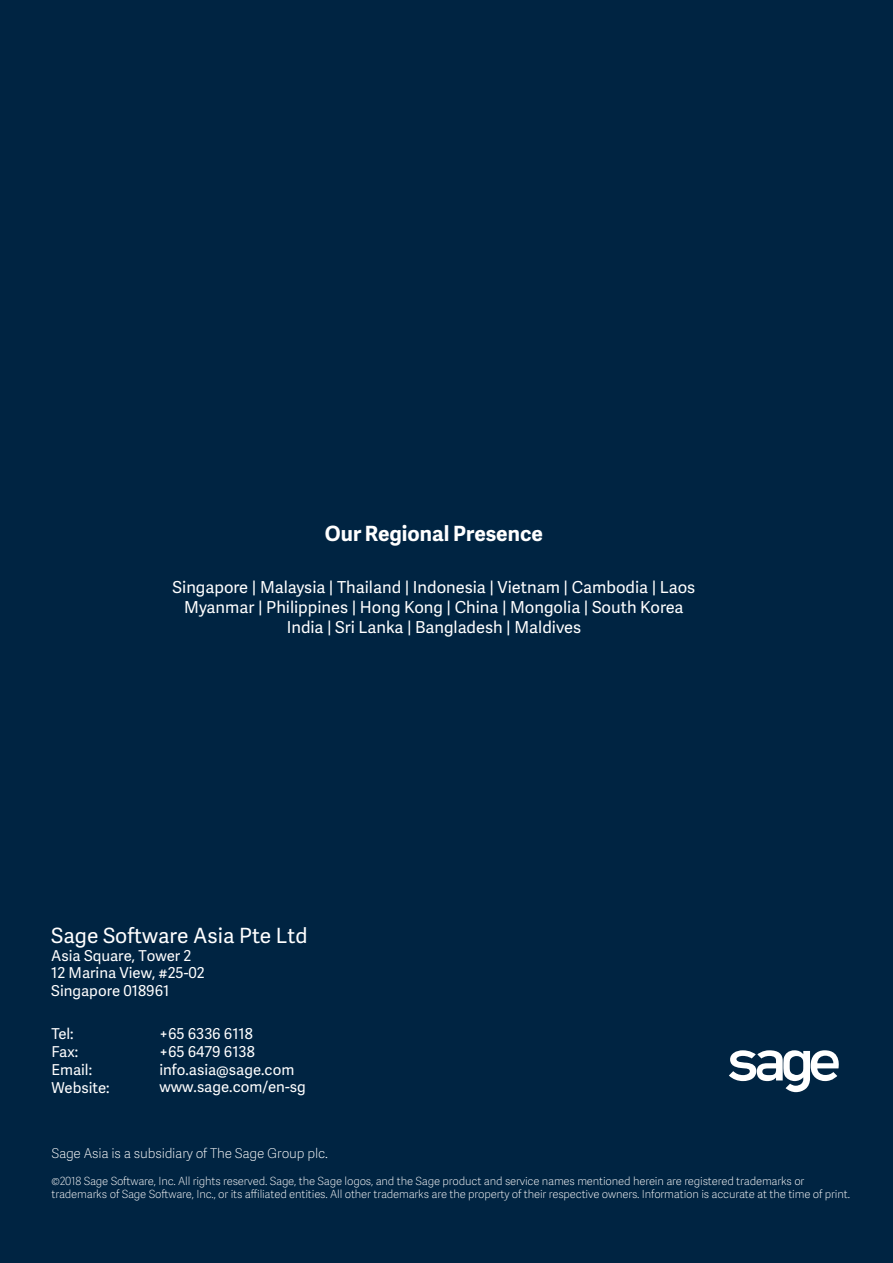
<style>
.page{position:relative;width:893px;height:1263px;background:#002442}
.page>*{position:absolute;margin:0;border:0;box-sizing:border-box;transform-origin:0 0}
.t1{font:21px "Adelle Sans SAGE";color:#fff}
.t2{font:700 21px "Adelle Sans SAGE";color:#fff}
.t3{font:16.5px "Adelle Sans SAGE";color:#fff}
.t4{font:15px/17.9px "Adelle Sans SAGE";color:#fff}
.t5{font:13.5px "Adelle Sans SAGE Th";letter-spacing:-.015em;color:#fff}
.t6{font:11.25px/13.5px "Adelle Sans SAGE Th";letter-spacing:-.015em;color:#fff}
</style>
<div class="page">
<svg style="left:729px;top:1050px;width:110px;height:42px"></svg>
<p class="t2" style="left:325px;top:519px;width:219px">Our Regional Presence</p>
<p class="t3" style="left:173px;top:575px;width:524px">Singapore | Malaysia | Thailand | Indonesia | Vietnam | Cambodia | Laos</p>
<p class="t3" style="left:184px;top:595px;width:501px">Myanmar | Philippines | Hong Kong | China | Mongolia | South Korea</p>
<p class="t3" style="left:287px;top:615px;width:296px">India | Sri Lanka | Bangladesh | Maldives</p>
<p class="t1" style="left:51px;top:921px;width:258px">Sage Software Asia Pte Ltd</p>
<p class="t4" style="left:51px;top:946px;width:155px">Asia Square, Tower 2<br>12 Marina View, #25-02<br>Singapore 018961</p>
<p class="t4" style="left:51px;top:1024px;width:24px">Tel:</p>
<p class="t4" style="left:51px;top:1042px;width:28px">Fax:</p>
<p class="t4" style="left:51px;top:1060px;width:42px">Email:</p>
<p class="t4" style="left:51px;top:1078px;width:60px">Website:</p>
<p class="t4" style="left:159px;top:1024px;width:148px">+65 6336 6118<br>+65 6479 6138 info.asia@sage.com www.sage.com/en-sg</p>
<p class="t5" style="left:51px;top:1143px;width:278px">Sage Asia is a subsidiary of The Sage Group plc.</p>
<p class="t6" style="left:51px;top:1174px;width:800px">©2018 Sage Software, Inc. All rights reserved. Sage, the Sage logos, and the Sage product and service names mentioned herein are registered trademarks or trademarks of Sage Software, Inc., or its affiliated entities. All other trademarks are the property of their respective owners. Information is accurate at the time of print.</p>
</div>
